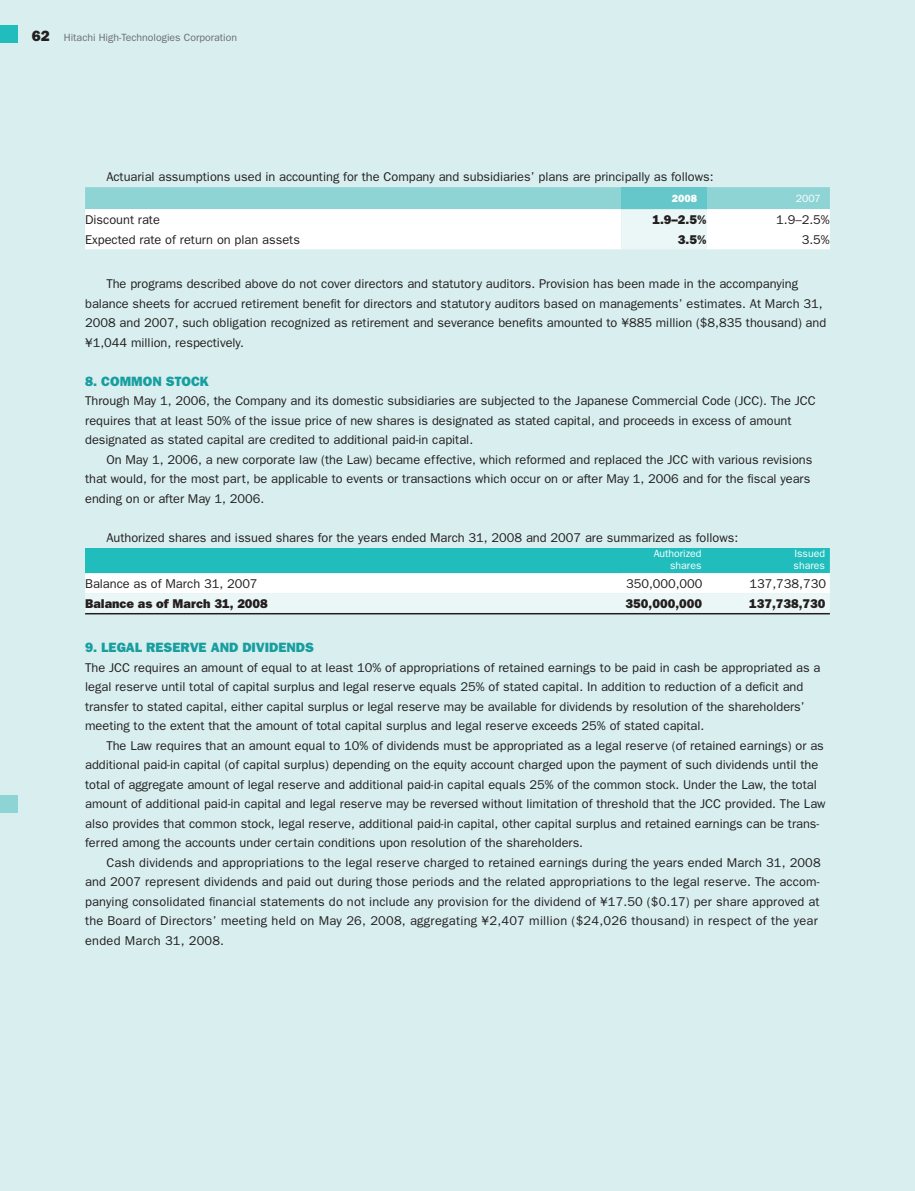
<style>
.page{position:relative;width:915px;height:1191px;background:#fff}
.page>*{position:absolute;margin:0;border:0;box-sizing:border-box;transform-origin:0 0}
.t1{font:800 13.5px "Franklin Gothic";color:#199ea0}
.t2{font:12.75px/19.5px "Franklin Gothic";color:#231f20}
.t3{font:800 12.75px "Franklin Gothic";color:#231f20}
.t4{font:10.5px "Franklin Gothic";color:#6c6d70}
.t5{font:10.5px/12px "Franklin Gothic";color:#fff;text-align:right}
.t6{font:800 10.5px "Franklin Gothic";color:#fff}
.s1{font-weight:800;font-size:15px;color:#231f20}
</style>
<div class="page">
<div style="left:0;top:0;width:914px;height:1191px;background:#d8eeef"></div>
<svg style="left:85px;top:187px;width:744px;height:62px;background:#d3eeee"></svg>
<svg style="left:85px;top:548px;width:744px;height:65px;background:#a2e2e2"></svg>
<hr style="left:85px;top:613px;width:744px;height:1px;background:#231f20">
<div style="left:0;top:26px;width:17px;height:17px;background:#21bdbd"></div>
<div style="left:0;top:795px;width:17px;height:17px;background:#8ed4d5"></div>
<p class="t4" style="left:32px;top:34px;width:206px"><span class="s1">62</span> Hitachi High-Technologies Corporation</p>
<p class="t2" style="left:106px;top:168px;width:608px">Actuarial assumptions used in accounting for the Company and subsidiaries’ plans are principally as follows:</p>
<p class="t6" style="left:671px;top:195px;width:27px">2008</p>
<p class="t5" style="left:795px;top:193px;width:27px">2007</p>
<p class="t2" style="left:85px;top:211px;width:76px">Discount rate</p>
<p class="t3" style="left:652px;top:215px;width:56px">1.9–2.5%</p>
<p class="t2" style="left:776px;top:211px;width:55px">1.9–2.5%</p>
<p class="t2" style="left:85px;top:231px;width:216px">Expected rate of return on plan assets</p>
<p class="t3" style="left:677px;top:235px;width:30px">3.5%</p>
<p class="t2" style="left:801px;top:231px;width:30px">3.5%</p>
<p class="t2" style="left:85px;top:275px;width:742px;text-indent:21px">The programs described above do not cover directors and statutory auditors. Provision has been made in the accompanying balance sheets for accrued retirement benefit for directors and statutory auditors based on managements’ estimates. At March 31, 2008 and 2007, such obligation recognized as retirement and severance benefits amounted to ¥885 million ($8,835 thousand) and ¥1,044 million, respectively.</p>
<p class="t1" style="left:85px;top:376px;width:125px">8. COMMON STOCK</p>
<p class="t2" style="left:85px;top:392px;width:731px">Through May 1, 2006, the Company and its domestic subsidiaries are subjected to the Japanese Commercial Code (JCC). The JCC requires that at least 50% of the issue price of new shares is designated as stated capital, and proceeds in excess of amount designated as stated capital are credited to additional paid-in capital.</p>
<p class="t2" style="left:85px;top:450px;width:728px;text-indent:21px">On May 1, 2006, a new corporate law (the Law) became effective, which reformed and replaced the JCC with various revisions that would, for the most part, be applicable to events or transactions which occur on or after May 1, 2006 and for the fiscal years ending on or after May 1, 2006.</p>
<p class="t2" style="left:106px;top:528px;width:633px">Authorized shares and issued shares for the years ended March 31, 2008 and 2007 are summarized as follows:</p>
<p class="t5" style="left:653px;top:548px;width:49px">Authorized shares</p>
<p class="t5" style="left:793px;top:548px;width:33px;text-align:left">Issued shares</p>
<p class="t2" style="left:85px;top:575px;width:174px">Balance as of March 31, 2007</p>
<p class="t2" style="left:625px;top:575px;width:78px">350,000,000</p>
<p class="t2" style="left:749px;top:575px;width:78px">137,738,730</p>
<p class="t3" style="left:85px;top:599px;width:184px">Balance as of March 31, 2008</p>
<p class="t3" style="left:625px;top:599px;width:78px">350,000,000</p>
<p class="t3" style="left:748px;top:599px;width:78px">137,738,730</p>
<p class="t1" style="left:85px;top:643px;width:230px">9. LEGAL RESERVE AND DIVIDENDS</p>
<p class="t2" style="left:85px;top:659px;width:736px">The JCC requires an amount of equal to at least 10% of appropriations of retained earnings to be paid in cash be appropriated as a legal reserve until total of capital surplus and legal reserve equals 25% of stated capital. In addition to reduction of a deficit and transfer to stated capital, either capital surplus or legal reserve may be available for dividends by resolution of the shareholders’ meeting to the extent that the amount of total capital surplus and legal reserve exceeds 25% of stated capital.</p>
<p class="t2" style="left:85px;top:737px;width:741px;text-indent:21px">The Law requires that an amount equal to 10% of dividends must be appropriated as a legal reserve (of retained earnings) or as additional paid-in capital (of capital surplus) depending on the equity account charged upon the payment of such dividends until the total of aggregate amount of legal reserve and additional paid-in capital equals 25% of the common stock. Under the Law, the total amount of additional paid-in capital and legal reserve may be reversed without limitation of threshold that the JCC provided. The Law also provides that common stock, legal reserve, additional paid-in capital, other capital surplus and retained earnings can be trans&shy;ferred among the accounts under certain conditions upon resolution of the shareholders.</p>
<p class="t2" style="left:85px;top:854px;width:736px;text-indent:21px">Cash dividends and appropriations to the legal reserve charged to retained earnings during the years ended March 31, 2008 and 2007 represent dividends and paid out during those periods and the related appropriations to the legal reserve. The accom&shy;panying consolidated financial statements do not include any provision for the dividend of ¥17.50 ($0.17) per share approved at the Board of Directors’ meeting held on May 26, 2008, aggregating ¥2,407 million ($24,026 thousand) in respect of the year ended March 31, 2008.</p>
</div>
